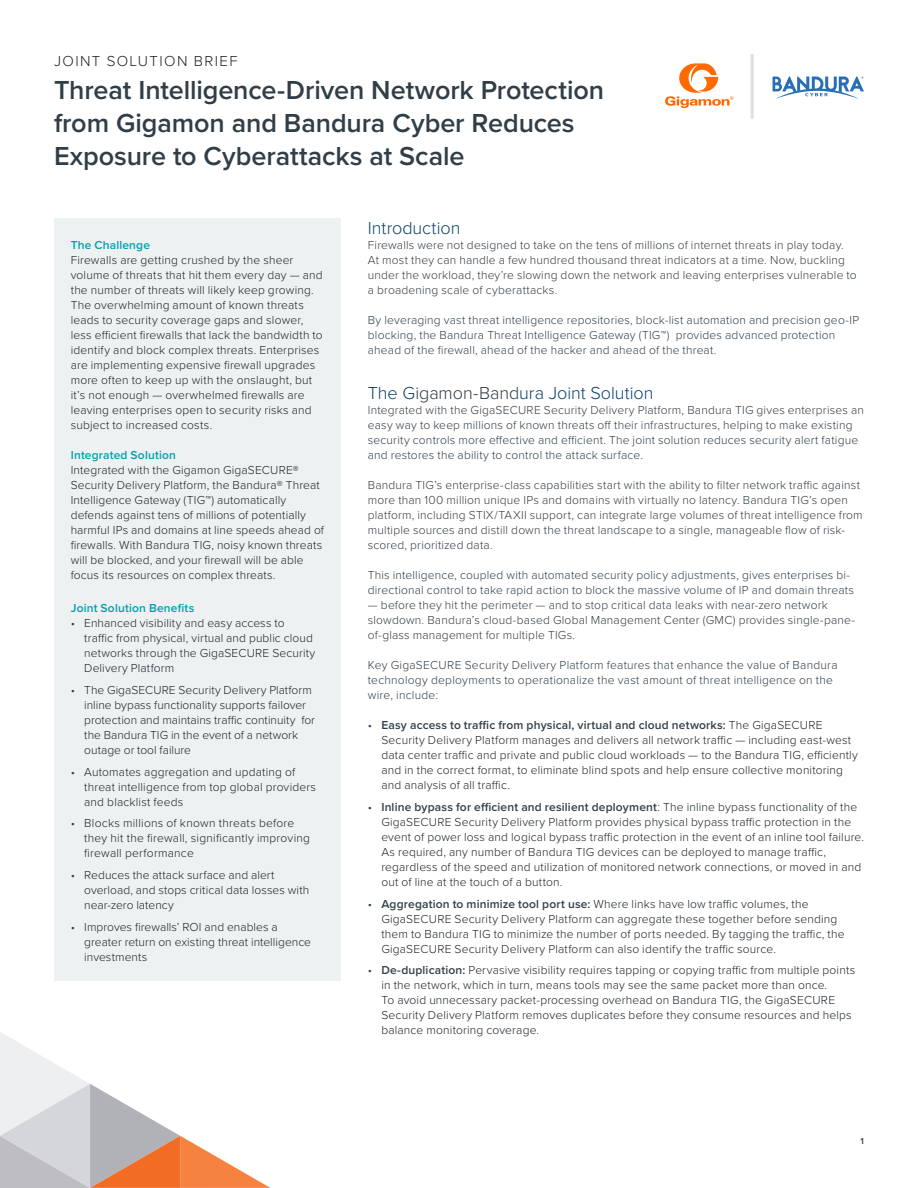
<style>
.page{position:relative;width:918px;height:1188px;background:#fff}
.page>*{position:absolute;margin:0;border:0;box-sizing:border-box;transform-origin:0 0}
.t1{font:600 27px "Proxima Nova";letter-spacing:-.005em;color:#313e48}
.H2_Break{font:300 18px "Proxima Nova";letter-spacing:-.005em;color:#0c416a}
.t2{font:300 15px "Proxima Nova";letter-spacing:.095em;color:#231f20}
.Sidebar_H3{font:300 12px/15px "Proxima Nova";letter-spacing:.015em;color:#1b242b}
.Body{font:300 12px/15px "Proxima Nova";letter-spacing:.015em;color:#313e48}
.Sidebar_H3-2{font:600 12px "Proxima Nova";letter-spacing:.015em;color:#00a0af}
.t3{font:600 9px "Proxima Nova";color:#313e48}
.s1{color:#313e48}
.s2{color:#2f3d47}
.s3{font-weight:600;color:#313e48}
</style>
<div class="page">
<svg style="left:0;top:1032px;width:270px;height:156px"></svg>
<div style="left:54px;top:219px;width:287px;height:762px;background:#eef1f1"></div>
<svg style="left:665px;top:63px;width:69px;height:45px"></svg>
<hr style="left:751px;top:54px;width:3px;height:65px;background:#dbdfe2">
<svg style="left:773px;top:76px;width:91px;height:23px"></svg>
<p class="t2" style="left:54px;top:50px;width:185px">JOINT SOLUTION BRIEF</p>
<p class="t1" style="left:54px;top:70px;width:552px">Threat Intelligence-Driven Network Protection</p>
<p class="t1" style="left:54px;top:103px;width:522px">from Gigamon and Bandura Cyber Reduces</p>
<p class="t1" style="left:54px;top:136px;width:412px">Exposure to Cyberattacks at Scale</p>
<p class="Sidebar_H3-2" style="left:71px;top:236px;width:81px">The Challenge</p>
<p class="Sidebar_H3" style="left:71px;top:252px;width:254px">Firewalls are getting crushed by the sheer volume of threats that hit them every day — and the number of threats will likely keep growing.<br>The overwhelming amount of known threats leads to security coverage gaps and slower, less efficient firewalls that lack the bandwidth to identify and block complex threats. Enterprises are implementing expensive firewall upgrades more often to keep up with the onslaught, but it’s not enough — overwhelmed firewalls are leaving enterprises open to security risks and subject to increased costs.</p>
<p class="Sidebar_H3-2" style="left:71px;top:446px;width:107px">Integrated Solution</p>
<p class="Sidebar_H3" style="left:71px;top:462px;width:255px">Integrated with the Gigamon GigaSECURE® Security Delivery Platform, the Bandura® Threat Intelligence Gateway (TIG™) automatically defends against tens of millions of potentially harmful IPs and domains at line speeds ahead of firewalls. With Bandura TIG, noisy known threats will be blocked, and your firewall will be able focus its resources on complex threats.</p>
<p class="Sidebar_H3-2" style="left:71px;top:599px;width:125px">Joint Solution Benefits</p>
<p class="Sidebar_H3" style="left:84px;top:615px;width:233px;text-indent:-14px"><span class="s1">•</span> Enhanced visibility and easy access to traffic from physical, virtual and public cloud networks through the GigaSECURE Security Delivery Platform</p>
<p class="Sidebar_H3" style="left:84px;top:682px;width:232px;text-indent:-14px"><span class="s1">•</span> The GigaSECURE Security Delivery Platform inline bypass functionality supports failover protection and maintains traffic continuity for the Bandura TIG in the event of a network outage or tool failure</p>
<p class="Sidebar_H3" style="left:84px;top:763px;width:233px;text-indent:-14px"><span class="s1">•</span> Automates aggregation and updating of threat intelligence from top global providers and blacklist feeds</p>
<p class="Sidebar_H3" style="left:84px;top:815px;width:227px;text-indent:-14px"><span class="s1">•</span> Blocks millions of known threats before they hit the firewall, significantly improving firewall performance</p>
<p class="Sidebar_H3" style="left:84px;top:867px;width:227px;text-indent:-14px"><span class="s1">•</span> Reduces the attack surface and alert overload, and stops critical data losses with near-zero latency</p>
<p class="Sidebar_H3" style="left:84px;top:919px;width:228px;text-indent:-14px"><span class="s1">•</span> Improves firewalls’ ROI and enables a greater return on existing threat intelligence investments</p>
<p class="H2_Break" style="left:368px;top:215px;width:94px">Introduction</p>
<p class="Body" style="left:368px;top:237px;width:490px">Firewalls were not designed to take on the tens of millions of internet threats in play today.<br>At most they can handle a few hundred thousand threat indicators at a time. Now, buckling under the workload, they’re slowing down the network and leaving enterprises vulnerable to a broadening scale of cyberattacks.</p>
<p class="Body" style="left:368px;top:312px;width:493px">By leveraging vast threat intelligence repositories, block-list automation and precision geo-IP blocking, the Bandura Threat Intelligence Gateway (TIG™) provides advanced protection ahead of the firewall, ahead of the hacker and ahead of the threat.</p>
<p class="H2_Break" style="left:368px;top:380px;width:287px">The G<span class="s2">igamon-Band</span>ura Joint Solution</p>
<p class="Body" style="left:368px;top:402px;width:498px">Integrated with the GigaSECURE Security Delivery Platform, Bandura TIG gives enterprises an</p>
<p class="Body" style="left:368px;top:417px;width:492px">easy way to keep millions of known threats off their infrastructures, helping to make existing security controls more effective and efficient. The joint solution reduces security alert fatigue and restores the ability to control the attack surface.</p>
<p class="Body" style="left:368px;top:477px;width:496px">Bandura TIG’s enterprise-class capabilities start with the ability to filter network traffic against more than 100 million unique IPs and domains with virtually no latency. Bandura TIG’s open platform, including STIX/TAXII support, can integrate large volumes of threat intelligence from multiple sources and distill down the threat landscape to a single, manageable flow of risk&shy;scored, prioritized data.</p>
<p class="Body" style="left:368px;top:567px;width:488px">This intelligence, coupled with automated security policy adjustments, gives enterprises bi&shy;directional control to take rapid action to block the massive volume of IP and domain threats</p>
<p class="Body" style="left:368px;top:597px;width:489px">— before they hit the perimeter — and to stop critical data leaks with near-zero network slowdown. Bandura’s cloud-based Global Management Center (GMC) provides single-pane&shy;of-glass management for multiple TIGs.</p>
<p class="Body" style="left:368px;top:657px;width:471px">Key GigaSECURE Security Delivery Platform features that enhance the value of Bandura technology deployments to operationalize the vast amount of threat intelligence on the</p>
<p class="Body" style="left:368px;top:687px;width:72px">wire, include:</p>
<p class="Sidebar_H3" style="left:381px;top:717px;width:478px;text-indent:-14px"><span class="s1">•</span> <span class="s3">Easy access to traffic from physical, virtual and cloud networks:</span> The GigaSECURE Security Delivery Platform manages and delivers all network traffic — including east-west data center traffic and private and public cloud workloads — to the Bandura TIG, efficiently and in the correct format, to eliminate blind spots and help ensure collective monitoring and analysis of all traffic.</p>
<p class="Sidebar_H3" style="left:381px;top:799px;width:484px;text-indent:-14px"><span class="s1">•</span> <span class="s3">Inline bypass for efficient and resilient deployment</span>: The inline bypass functionality of the GigaSECURE Security Delivery Platform provides physical bypass traffic protection in the event of power loss and logical bypass traffic protection in the event of an inline tool failure.<br>As required, any number of Bandura TIG devices can be deployed to manage traffic, regardless of the speed and utilization of monitored network connections, or moved in and out of line at the touch of a button.</p>
<p class="Sidebar_H3" style="left:381px;top:895px;width:465px;text-indent:-14px"><span class="s1">•</span> <span class="s3">Aggregation to minimize tool port use:</span> Where links have low traffic volumes, the GigaSECURE Security Delivery Platform can aggregate these together before sending them to Bandura TIG to minimize the number of ports needed. By tagging the traffic, the GigaSECURE Security Delivery Platform can also identify the traffic source.</p>
<p class="Sidebar_H3" style="left:381px;top:962px;width:475px;text-indent:-14px"><span class="s1">•</span> <span class="s3">De-duplication:</span> Pervasive visibility requires tapping or copying traffic from multiple points in the network, which in turn, means tools may see the same packet more than once.<br>To avoid unnecessary packet-processing overhead on Bandura TIG, the GigaSECURE Security Delivery Platform removes duplicates before they consume resources and helps balance monitoring coverage.</p>
<p class="t3" style="left:861px;top:1134px;width:5px">1</p>
</div>
